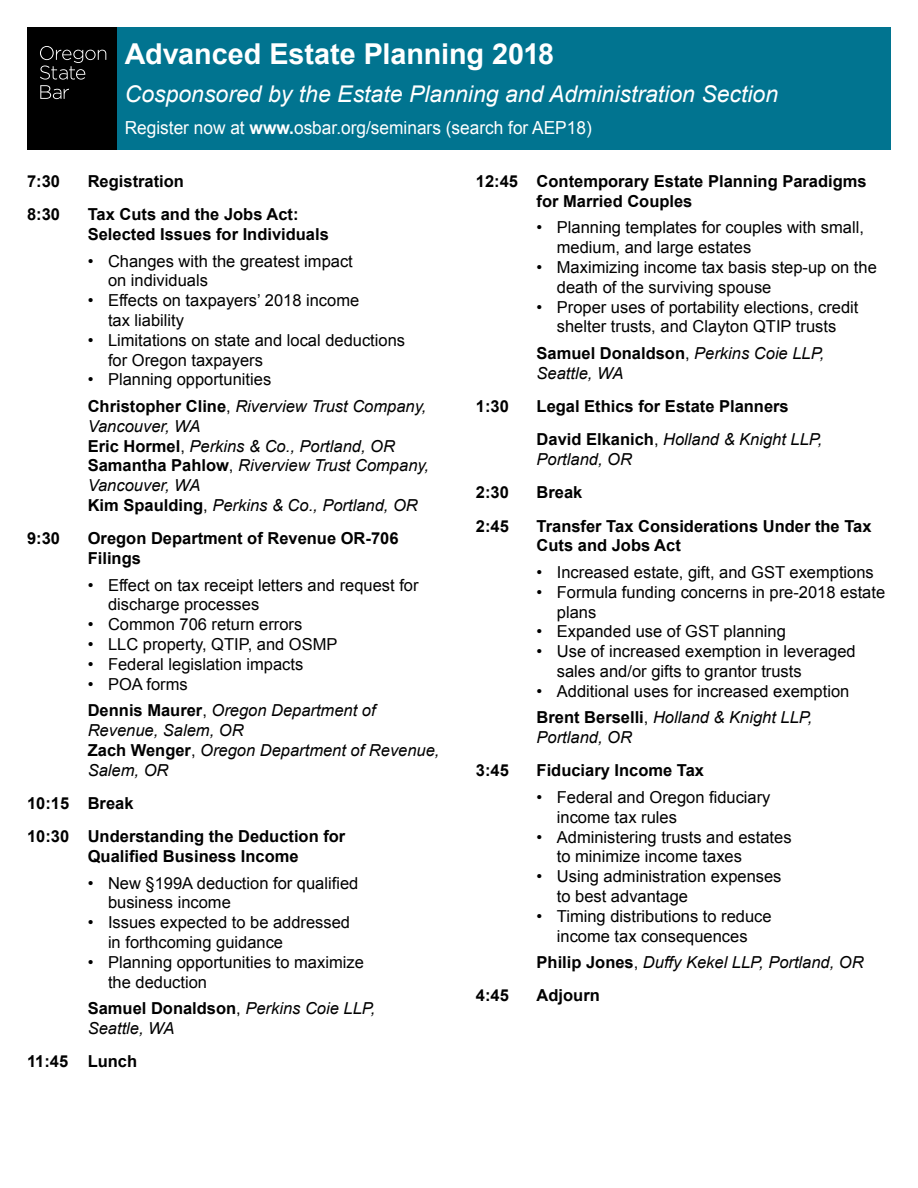
<style>
.page{position:relative;width:918px;height:1188px;background:#fff}
.page>*{position:absolute;margin:0;border:0;box-sizing:border-box;transform-origin:0 0}
.t1{font:700 28.8px "Arial";letter-spacing:-.005em;color:#fff}
.t2{font:italic 23.1px "Arial";color:#fff}
.t3{font:18px "Arial";color:#fff;scale:.96 1}
.t4{font:16.5px/19.8px "Arial";color:#000}
.Schedule_speaker{font:italic 16.5px/19.8px "Arial";color:#000}
.Schedule_time_and_ti{font:700 16.5px/19.8px "Arial";color:#000}
.s1{font-weight:700}
.s2{font-weight:700;font-style:normal}
.s3{font-style:normal}
</style>
<div class="page">
<div style="left:111px;top:27px;width:780px;height:122px;background:#017490"></div>
<div style="left:27px;top:27px;width:90px;height:122px;background:#000"></div>
<svg style="left:40px;top:46px;width:66px;height:53px"></svg>
<p class="t1" style="left:125px;top:35px;width:431px">Advanced Estate Planning 2018</p>
<p class="t2" style="left:125px;top:79px;width:655px">Cosponsored by the Estate Planning and Administration Section</p>
<p class="t3" style="left:125px;top:116px;width:488px">Register now at <span class="s1">www.</span>osbar.org/seminars (search for AEP18)</p>
<p class="Schedule_time_and_ti" style="left:27px;top:172px;width:35px">7:30</p>
<p class="Schedule_time_and_ti" style="left:88px;top:172px;width:98px">Registration</p>
<p class="Schedule_time_and_ti" style="left:27px;top:205px;width:35px">8:30</p>
<p class="Schedule_time_and_ti" style="left:88px;top:205px;width:243px">Tax Cuts and the Jobs Act:<br>Selected Issues for Individuals</p>
<p class="t4" style="left:108px;top:251px;width:246px;text-indent:-20px">• Changes with the greatest impact on individuals</p>
<p class="t4" style="left:108px;top:291px;width:253px;text-indent:-20px">• Effects on taxpayers’ 2018 income tax liability</p>
<p class="t4" style="left:108px;top:330px;width:299px;text-indent:-20px">• Limitations on state and local deductions for Oregon taxpayers</p>
<p class="t4" style="left:88px;top:370px;width:185px">• Planning opportunities</p>
<p class="Schedule_speaker" style="left:88px;top:397px;width:340px"><span class="s2">Christopher Cline</span><span class="s3">,</span> Riverview Trust Company,<br>Vancouver, WA</p>
<p class="Schedule_speaker" style="left:88px;top:436px;width:309px"><span class="s2">Eric Hormel</span><span class="s3">,</span> Perkins &amp; Co., Portland, OR</p>
<p class="Schedule_speaker" style="left:88px;top:456px;width:343px"><span class="s2">Samantha Pahlow</span><span class="s3">,</span> Riverview Trust Company,<br>Vancouver, WA</p>
<p class="Schedule_speaker" style="left:88px;top:496px;width:332px"><span class="s2">Kim Spaulding</span><span class="s3">,</span> Perkins &amp; Co., Portland, OR</p>
<p class="Schedule_time_and_ti" style="left:27px;top:529px;width:35px">9:30</p>
<p class="Schedule_time_and_ti" style="left:88px;top:529px;width:312px">Oregon Department of Revenue OR-706<br>Filings</p>
<p class="t4" style="left:108px;top:575px;width:312px;text-indent:-20px">• Effect on tax receipt letters and request for discharge processes</p>
<p class="t4" style="left:88px;top:615px;width:216px">• Common 706 return errors</p>
<p class="t4" style="left:88px;top:635px;width:251px">• LLC property, QTIP, and OSMP</p>
<p class="t4" style="left:88px;top:654px;width:217px">• Federal legislation impacts</p>
<p class="t4" style="left:88px;top:674px;width:102px">• POA forms</p>
<p class="Schedule_speaker" style="left:88px;top:701px;width:289px"><span class="s2">Dennis Maurer</span><span class="s3">,</span> Oregon Department of<br>Revenue, Salem, OR</p>
<p class="Schedule_speaker" style="left:88px;top:740px;width:353px"><span class="s2">Zach Wenger</span><span class="s3">,</span> Oregon Department of Revenue,<br>Salem, OR</p>
<p class="Schedule_time_and_ti" style="left:27px;top:794px;width:108px">10:15 Break</p>
<p class="Schedule_time_and_ti" style="left:88px;top:827px;width:259px;text-indent:-61px">10:30 Understanding the Deduction for<br>Qualified Business Income</p>
<p class="t4" style="left:108px;top:873px;width:252px;text-indent:-20px">• New §199A deduction for qualified business income</p>
<p class="t4" style="left:108px;top:913px;width:244px;text-indent:-20px">• Issues expected to be addressed in forthcoming guidance</p>
<p class="t4" style="left:108px;top:952px;width:257px;text-indent:-20px">• Planning opportunities to maximize the deduction</p>
<p class="Schedule_speaker" style="left:88px;top:999px;width:289px"><span class="s2">Samuel Donaldson</span><span class="s3">,</span> Perkins Coie LLP,<br>Seattle, WA</p>
<p class="Schedule_time_and_ti" style="left:27px;top:1052px;width:112px">11:45 Lunch</p>
<p class="Schedule_time_and_ti" style="left:537px;top:172px;width:332px;text-indent:-61px">12:45 Contemporary Estate Planning Paradigms for Married Couples</p>
<p class="t4" style="left:557px;top:218px;width:309px;text-indent:-20px">• Planning templates for couples with small, medium, and large estates</p>
<p class="t4" style="left:557px;top:257px;width:322px;text-indent:-20px">• Maximizing income tax basis step-up on the death of the surviving spouse</p>
<p class="t4" style="left:537px;top:297px;width:323px;text-align:center">• Proper uses of portability elections, credit shelter trusts, and Clayton QTIP trusts</p>
<p class="Schedule_speaker" style="left:537px;top:343px;width:289px"><span class="s2">Samuel Donaldson</span><span class="s3">,</span> Perkins Coie LLP,<br>Seattle, WA</p>
<p class="Schedule_time_and_ti" style="left:476px;top:397px;width:35px">1:30</p>
<p class="Schedule_time_and_ti" style="left:537px;top:397px;width:254px">Legal Ethics for Estate Planners</p>
<p class="Schedule_speaker" style="left:537px;top:430px;width:287px"><span class="s2">David Elkanich</span><span class="s3">,</span> Holland &amp; Knight LLP,<br>Portland, OR</p>
<p class="Schedule_time_and_ti" style="left:476px;top:483px;width:35px">2:30</p>
<p class="Schedule_time_and_ti" style="left:537px;top:483px;width:47px">Break</p>
<p class="Schedule_time_and_ti" style="left:476px;top:516px;width:35px">2:45</p>
<p class="Schedule_time_and_ti" style="left:537px;top:516px;width:336px">Transfer Tax Considerations Under the Tax<br>Cuts and Jobs Act</p>
<p class="t4" style="left:537px;top:563px;width:339px">• Increased estate, gift, and GST exemptions</p>
<p class="t4" style="left:557px;top:582px;width:330px;text-indent:-20px">• Formula funding concerns in pre-2018 estate plans</p>
<p class="t4" style="left:537px;top:622px;width:251px">• Expanded use of GST planning</p>
<p class="t4" style="left:557px;top:642px;width:300px;text-indent:-20px">• Use of increased exemption in leveraged sales and/or gifts to grantor trusts</p>
<p class="t4" style="left:537px;top:681px;width:314px">• Additional uses for increased exemption</p>
<p class="Schedule_speaker" style="left:537px;top:708px;width:277px"><span class="s2">Brent Berselli</span><span class="s3">,</span> Holland &amp; Knight LLP,<br>Portland, OR</p>
<p class="Schedule_time_and_ti" style="left:476px;top:761px;width:35px">3:45</p>
<p class="Schedule_time_and_ti" style="left:537px;top:761px;width:169px">Fiduciary Income Tax</p>
<p class="t4" style="left:557px;top:788px;width:215px;text-indent:-20px">• Federal and Oregon fiduciary income tax rules</p>
<p class="t4" style="left:557px;top:827px;width:236px;text-indent:-20px">• Administering trusts and estates to minimize income taxes</p>
<p class="t4" style="left:557px;top:867px;width:226px;text-indent:-20px">• Using administration expenses to best advantage</p>
<p class="t4" style="left:537px;top:906px;width:237px;text-align:center">• Timing distributions to reduce income tax consequences</p>
<p class="Schedule_speaker" style="left:537px;top:953px;width:329px"><span class="s2">Philip Jones</span><span class="s3">,</span> Duffy Kekel LLP, Portland, OR</p>
<p class="Schedule_time_and_ti" style="left:476px;top:986px;width:35px">4:45</p>
<p class="Schedule_time_and_ti" style="left:537px;top:986px;width:65px">Adjourn</p>
</div>
